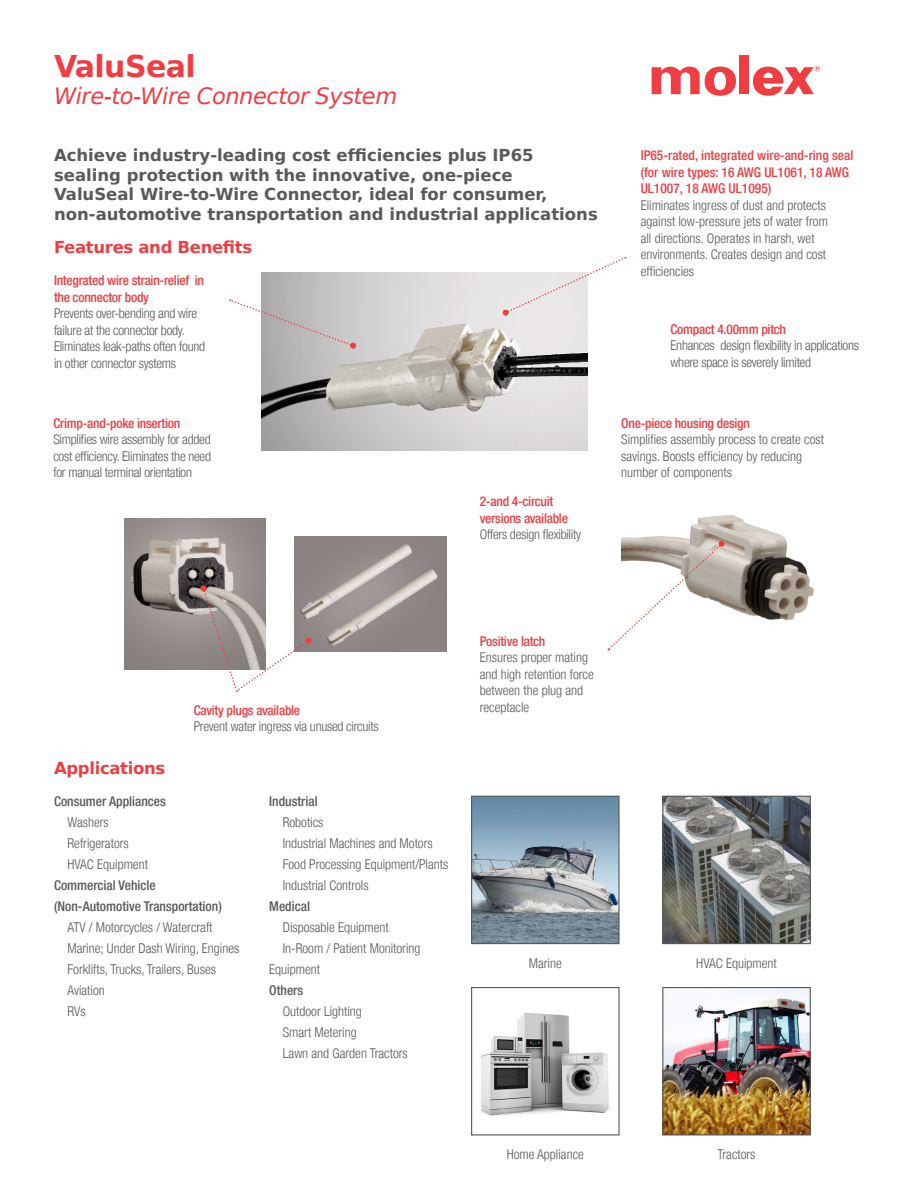
<style>
.page{position:relative;width:918px;height:1188px;background:#fff}
.page>*{position:absolute;margin:0;border:0;box-sizing:border-box;transform-origin:0 0}
.t1{font:700 30px "Bitstream Vera Sans";letter-spacing:-.02em;color:#ef3d42}
.t2{font:italic 22.5px "Bitstream Vera Sans";letter-spacing:-.02em;color:#ef3d42}
.body_text{font:700 16.5px "Bitstream Vera Sans";color:#58595b}
.t3{font:700 16.5px "Bitstream Vera Sans";letter-spacing:-.02em;color:#ef3d42}
.Subheads{font:300 condensed 13.5px/16.5px "Helvetica Neue LT";color:#58595b}
.Subheads-2{font:300 condensed 13.5px/16.5px "Helvetica Neue LT";letter-spacing:-.02em;color:#58595b}
.body_text-2{font:300 condensed 13.5px/21px "Helvetica Neue LT";color:#58595b}
.body_text-3{font:500 condensed 13.5px "Helvetica Neue";color:#58595b}
.Subheads-3{font:500 condensed 13.5px/16.5px "Helvetica Neue LT";letter-spacing:-.02em;color:#ef3d42}
.s1{font-weight:500;color:#ef3d42}
.s2{font-weight:300;color:#58595b}
</style>
<div class="page">
<img style="left:664px;top:989px;width:145px;height:144px">
<div style="left:662px;top:987px;width:149px;height:148px;border:1px solid #58595b"></div>
<img style="left:473px;top:798px;width:145px;height:144px">
<div style="left:471px;top:796px;width:149px;height:148px;border:1px solid #58595b"></div>
<img style="left:481px;top:1012px;width:129px;height:104px">
<div style="left:471px;top:987px;width:149px;height:148px;border:1px solid #58595b"></div>
<img style="left:664px;top:798px;width:145px;height:144px">
<div style="left:662px;top:796px;width:149px;height:148px;border:1px solid #58595b"></div>
<div style="left:739px;top:56px;width:10px;height:38px;background:#ef3d42"></div>
<svg style="left:652px;top:66px;width:84px;height:30px"></svg>
<svg style="left:753px;top:66px;width:67px;height:30px"></svg>
<img style="left:261px;top:272px;width:326px;height:179px">
<img style="left:621px;top:515px;width:193px;height:106px">
<img style="left:124px;top:518px;width:141px;height:152px">
<img style="left:295px;top:536px;width:151px;height:116px">
<svg style="left:607px;top:541px;width:118px;height:110px"></svg>
<svg style="left:200px;top:586px;width:111px;height:106px"></svg>
<svg style="left:229px;top:299px;width:127px;height:50px"></svg>
<svg style="left:502px;top:256px;width:124px;height:60px"></svg>
<p class="t1" style="left:54px;top:49px;width:143px">ValuSeal</p>
<p class="t2" style="left:54px;top:83px;width:345px">Wire-to-Wire Connector System</p>
<p class="body_text" style="left:54px;top:146px;width:481px">Achieve industry-leading cost efficiencies plus IP65</p>
<p class="body_text" style="left:54px;top:165px;width:460px">sealing protection with the innovative, one-piece</p>
<p class="body_text" style="left:54px;top:185px;width:495px">ValuSeal Wire-to-Wire Connector, ideal for consumer,</p>
<p class="body_text" style="left:54px;top:204px;width:545px">non-automotive transportation and industrial applications</p>
<p class="t3" style="left:54px;top:237px;width:200px">Features and Benefits</p>
<p class="Subheads-2" style="left:54px;top:272px;width:153px"><span class="s1">Integrated wire strain-relief in the connector body<br></span>Prevents over-bending and wire failure at the connector body.<br>Eliminates leak-paths often found in other connector systems</p>
<p class="Subheads-2" style="left:53px;top:415px;width:159px"><span class="s1">Crimp-and-poke insertion </span>Simplifies wire assembly for added cost efficiency. Eliminates the need for manual terminal orientation</p>
<p class="Subheads-3" style="left:480px;top:493px;width:103px">2-and 4-circuit versions available<br><span class="s2">Offers design flexibility</span></p>
<p class="Subheads" style="left:641px;top:147px;width:214px"><span class="s1">IP65-rated, integrated wire-and-ring seal (for wire types: 16 AWG UL1061, 18 AWG UL1007, 18 AWG UL1095)<br></span>Eliminates ingress of dust and protects against low-pressure jets of water from<br>all directions. Operates in harsh, wet environments. Creates design and cost efficiencies</p>
<p class="Subheads-2" style="left:671px;top:321px;width:190px"><span class="s1">Compact 4.00mm pitch<br></span>Enhances design flexibility in applications where space is severely limited</p>
<p class="Subheads" style="left:621px;top:415px;width:204px"><span class="s1">One-piece housing design<br></span>Simplifies assembly process to create cost savings. Boosts efficiency by reducing number of components</p>
<p class="Subheads" style="left:480px;top:633px;width:115px"><span class="s1">Positive latch<br></span>Ensures proper mating and high retention force between the plug and</p>
<p class="t3" style="left:54px;top:759px;width:113px">Applications</p>
<p class="Subheads-3" style="left:194px;top:701px;width:108px">Cavity plugs available</p>
<p class="Subheads" style="left:480px;top:699px;width:51px">receptacle</p>
<p class="Subheads-2" style="left:194px;top:718px;width:186px">Prevent water ingress via unused circuits</p>
<p class="body_text-3" style="left:54px;top:793px;width:113px">Consumer Appliances</p>
<p class="body_text-2" style="left:68px;top:812px;width:43px">Washers</p>
<p class="body_text-2" style="left:68px;top:833px;width:63px">Refrigerators</p>
<p class="body_text-2" style="left:68px;top:854px;width:82px">HVAC Equipment</p>
<p class="body_text-3" style="left:54px;top:877px;width:103px">Commercial Vehicle</p>
<p class="body_text-3" style="left:54px;top:898px;width:169px">(Non-Automotive Transportation)</p>
<p class="body_text-2" style="left:68px;top:917px;width:147px">ATV / Motorcycles / Watercraft</p>
<p class="body_text-2" style="left:68px;top:938px;width:173px">Marine; Under Dash Wiring, Engines</p>
<p class="body_text-2" style="left:68px;top:959px;width:150px">Forklifts, Trucks, Trailers, Buses</p>
<p class="body_text-2" style="left:68px;top:980px;width:39px">Aviation</p>
<p class="body_text-2" style="left:68px;top:1001px;width:20px">RVs</p>
<p class="body_text-3" style="left:269px;top:793px;width:50px">Industrial</p>
<p class="body_text-2" style="left:283px;top:812px;width:42px">Robotics</p>
<p class="body_text-2" style="left:283px;top:833px;width:151px">Industrial Machines and Motors</p>
<p class="body_text-2" style="left:283px;top:854px;width:167px">Food Processing Equipment/Plants</p>
<p class="body_text-2" style="left:283px;top:875px;width:87px">Industrial Controls</p>
<p class="body_text-3" style="left:269px;top:898px;width:42px">Medical</p>
<p class="body_text-2" style="left:283px;top:917px;width:107px">Disposable Equipment</p>
<p class="body_text-2" style="left:269px;top:938px;width:153px;text-indent:14px">In-Room / Patient Monitoring<br>Equipment</p>
<p class="body_text-3" style="left:269px;top:982px;width:36px">Others</p>
<p class="body_text-2" style="left:283px;top:1001px;width:81px">Outdoor Lighting</p>
<p class="body_text-2" style="left:283px;top:1022px;width:75px">Smart Metering</p>
<p class="body_text-2" style="left:283px;top:1043px;width:126px">Lawn and Garden Tractors</p>
<p class="body_text-2" style="left:529px;top:952px;width:34px">Marine</p>
<p class="body_text-2" style="left:507px;top:1144px;width:79px">Home Appliance</p>
<p class="body_text-2" style="left:696px;top:952px;width:82px">HVAC Equipment</p>
<p class="body_text-2" style="left:718px;top:1144px;width:40px">Tractors</p>
</div>
